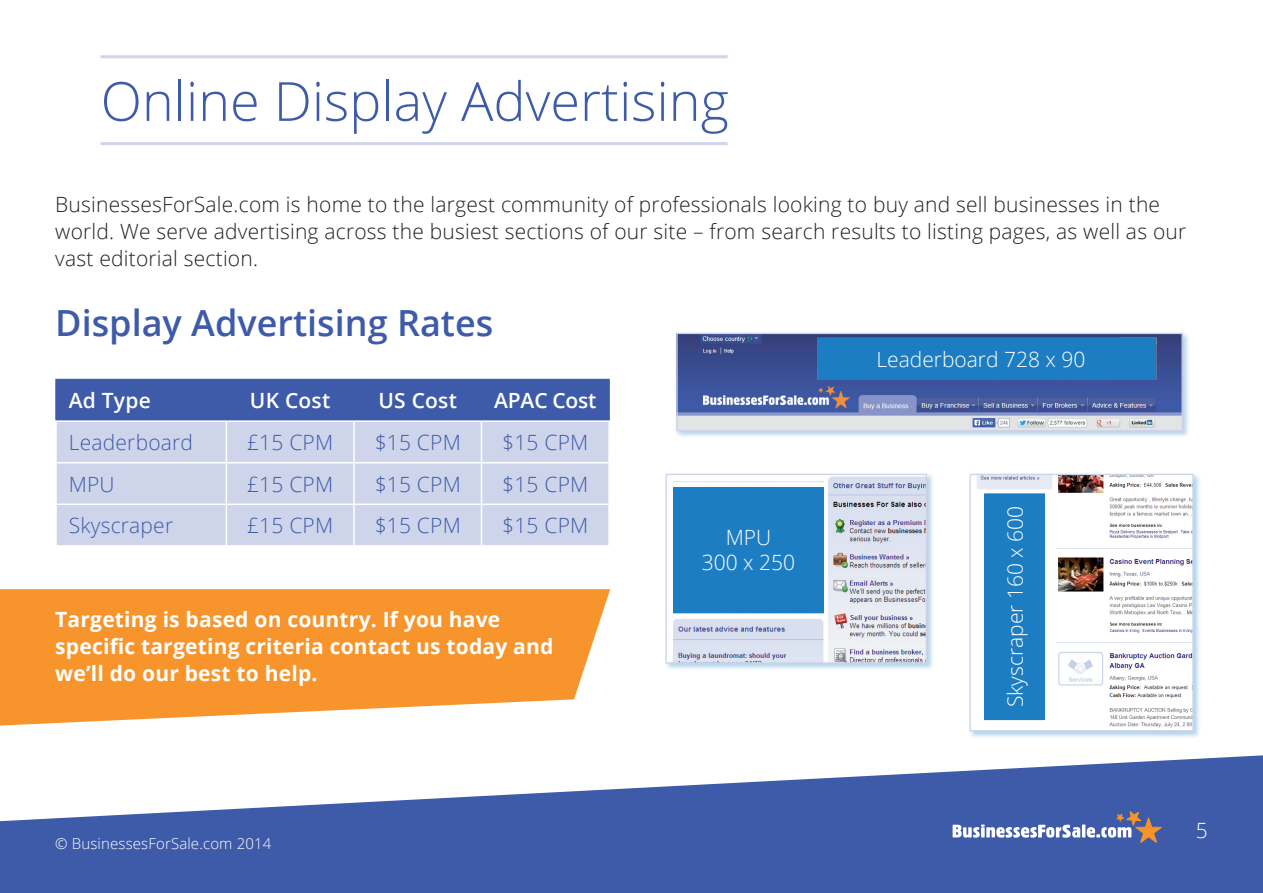
<style>
.page{position:relative;width:1263px;height:893px;background:#fff}
.page>*{position:absolute;margin:0;border:0;box-sizing:border-box;transform-origin:0 0}
.t1{font:300 54px "Open Sans";color:#3e5ba9}
.t2{font:600 36px "Open Sans";color:#3e5ba9}
.t3{font:300 21px/27px "Open Sans";letter-spacing:.01em;color:#231f20}
.t4{font:700 21px/27px "Open Sans";letter-spacing:.01em;color:#fff}
.t5{font:300 21px "Open Sans";letter-spacing:.01em;color:#3e5ba9}
.t6{font:300 21px/25.2px "Open Sans";color:#fff;text-align:center}
.t7{font:600 21px "Open Sans";letter-spacing:.01em;color:#fff}
.t8{font:600 21px "Open Sans";letter-spacing:-.01em;color:#fff}
.t9{font:300 15px "Open Sans";letter-spacing:.01em;color:#fff}
</style>
<div class="page">
<svg style="left:0;top:755px;width:1263px;height:138px;fill:#3e5ba9"></svg>
<svg style="left:952px;top:812px;width:209px;height:31px"></svg>
<div style="left:57px;top:380px;width:551px;height:40px;background:#3e5ba9"></div>
<div style="left:57px;top:422px;width:551px;height:123px;background:#ced5eb"></div>
<hr style="left:226px;top:380px;width:1px;height:40px;background:#3e5ba9">
<hr style="left:353px;top:380px;width:2px;height:40px;background:#3e5ba9">
<hr style="left:481px;top:380px;width:1px;height:40px;background:#3e5ba9">
<hr style="left:55px;top:379px;width:171px;height:1px;background:#3e5ba9">
<hr style="left:55px;top:380px;width:2px;height:40px;background:#3e5ba9">
<hr style="left:226px;top:379px;width:128px;height:1px;background:#3e5ba9">
<hr style="left:354px;top:379px;width:127px;height:1px;background:#3e5ba9">
<hr style="left:481px;top:379px;width:129px;height:1px;background:#3e5ba9">
<hr style="left:608px;top:380px;width:2px;height:40px;background:#3e5ba9">
<hr style="left:226px;top:422px;width:1px;height:40px;background:#fff">
<hr style="left:353px;top:422px;width:2px;height:40px;background:#fff">
<hr style="left:481px;top:422px;width:1px;height:40px;background:#fff">
<hr style="left:55px;top:462px;width:171px;height:1px;background:#fff">
<hr style="left:226px;top:462px;width:128px;height:1px;background:#fff">
<hr style="left:226px;top:463px;width:1px;height:41px;background:#fff">
<hr style="left:354px;top:462px;width:127px;height:1px;background:#fff">
<hr style="left:353px;top:463px;width:2px;height:41px;background:#fff">
<hr style="left:481px;top:462px;width:129px;height:1px;background:#fff">
<hr style="left:481px;top:463px;width:1px;height:41px;background:#fff">
<hr style="left:55px;top:504px;width:171px;height:1px;background:#fff">
<hr style="left:226px;top:504px;width:128px;height:1px;background:#fff">
<hr style="left:226px;top:505px;width:1px;height:40px;background:#fff">
<hr style="left:354px;top:504px;width:127px;height:1px;background:#fff">
<hr style="left:353px;top:505px;width:2px;height:40px;background:#fff">
<hr style="left:481px;top:504px;width:129px;height:1px;background:#fff">
<hr style="left:481px;top:505px;width:1px;height:40px;background:#fff">
<svg style="left:0;top:589px;width:610px;height:137px;fill:#f7952c"></svg>
<hr style="left:101px;top:142px;width:627px;height:3px;background:#ced5eb">
<hr style="left:101px;top:55px;width:627px;height:3px;background:#ced5eb">
<div style="left:664px;top:472px;width:277px;height:205px;background:#1d7dc2;opacity:.34"></div>
<img style="left:667px;top:476px;width:258px;height:186px">
<div style="left:665px;top:474px;width:262px;height:190px;border:1px solid #ced5eb"></div>
<div style="left:673px;top:488px;width:151px;height:125px;background:#1d7dc2"></div>
<div style="left:968px;top:472px;width:239px;height:273px;background:#1d7dc2;opacity:.34"></div>
<img style="left:971px;top:476px;width:220px;height:253px">
<div style="left:969px;top:474px;width:224px;height:257px;border:1px solid #ced5eb"></div>
<div style="left:985px;top:494px;width:60px;height:225px;background:#1d7dc2"></div>
<div style="left:675px;top:331px;width:521px;height:113px;background:#1d7dc2;opacity:.34"></div>
<img style="left:678px;top:335px;width:503px;height:94px">
<div style="left:676px;top:333px;width:507px;height:98px;border:1px solid #ced5eb"></div>
<div style="left:818px;top:338px;width:338px;height:42px;background:#1d7dc2"></div>
<h1 class="t1" style="left:101px;top:64px;width:630px">Online Display Advertising</h1>
<p class="t3" style="left:55px;top:191px;width:1132px">BusinessesForSale.com is home to the largest community of professionals looking to buy and sell businesses in the world. We serve advertising across the busiest sections of our site – from search results to listing pages, as well as our vast editorial section.</p>
<h2 class="t2" style="left:55px;top:298px;width:440px">Display Advertising Rates</h2>
<p class="t7" style="left:69px;top:386px;width:84px">Ad Type</p>
<p class="t7" style="left:250px;top:386px;width:82px">UK Cost</p>
<p class="t7" style="left:378px;top:386px;width:80px">US Cost</p>
<p class="t8" style="left:494px;top:386px;width:104px">APAC Cost</p>
<p class="t5" style="left:69px;top:428px;width:126px">Leaderboard</p>
<p class="t5" style="left:247px;top:428px;width:88px">£15 CPM</p>
<p class="t5" style="left:375px;top:428px;width:88px">$15 CPM</p>
<p class="t5" style="left:502px;top:428px;width:88px">$15 CPM</p>
<p class="t5" style="left:69px;top:470px;width:47px">MPU</p>
<p class="t5" style="left:247px;top:470px;width:88px">£15 CPM</p>
<p class="t5" style="left:375px;top:470px;width:88px">$15 CPM</p>
<p class="t5" style="left:502px;top:470px;width:88px">$15 CPM</p>
<p class="t5" style="left:69px;top:511px;width:106px">Skyscraper</p>
<p class="t5" style="left:247px;top:511px;width:88px">£15 CPM</p>
<p class="t5" style="left:375px;top:511px;width:88px">$15 CPM</p>
<p class="t5" style="left:502px;top:511px;width:88px">$15 CPM</p>
<p class="t4" style="left:55px;top:605px;width:500px">Targeting is based on country. If you have specific targeting criteria contact us today and we’ll do our best to help.</p>
<p class="t6" style="left:702px;top:524px;width:95px">MPU<br>300 x 250</p>
<p class="t6" style="left:876px;top:346px;width:211px">Leaderboard 728 x 90</p>
<p class="t6" style="left:1002px;top:707px;width:203px;rotate:-90deg">Skyscraper 160 x 600</p>
<p class="t9" style="left:55px;top:833px;width:218px">© BusinessesForSale.com 2014</p>
<p class="t6" style="left:1196px;top:817px;width:13px">5</p>
</div>
